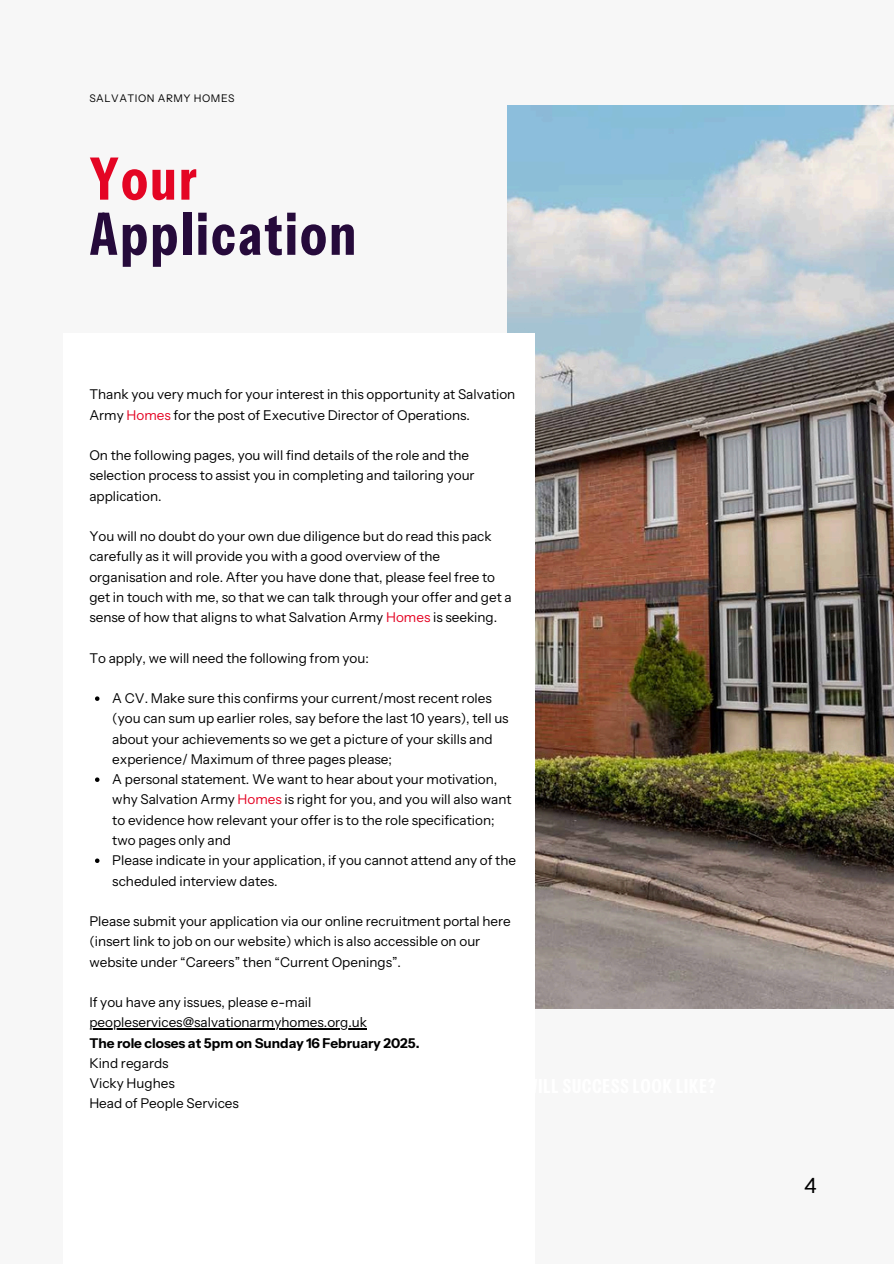
<style>
.page{position:relative;width:894px;height:1264px;background:#fff}
.page>*{position:absolute;margin:0;border:0;box-sizing:border-box;transform-origin:0 0}
.t1{font:700 58.5px/55.2px "Instrument Sans Condensed";letter-spacing:.035em;color:#260a3b}
.t2{font:21px "Instrument Sans";color:#000}
.t3{font:13.5px/20.2px "Instrument Sans";color:#000}
.t4{font:10.5px "Instrument Sans";letter-spacing:.05em;color:#000}
.s1{color:#e40524}
.s2{font-weight:700}
</style>
<div class="page">
<div style="left:0;top:0;width:893px;height:1263px;background:#f7f7f7"></div>
<img style="left:507px;top:106px;width:386px;height:902px">
<div style="left:64px;top:333px;width:470px;height:930px;background:#fff"></div>
<svg style="left:95px;top:696px;width:4px;height:5px"></svg>
<svg style="left:95px;top:777px;width:4px;height:5px"></svg>
<svg style="left:95px;top:858px;width:4px;height:5px"></svg>
<hr style="left:89px;top:1028px;width:278px;height:1px;background:#000">
<h2 class="t4" style="left:89px;top:92px;width:147px">SALVATION ARMY HOMES</h2>
<p class="t1" style="left:89px;top:151px;width:268px"><span class="s1">Your<br></span>Application</p>
<h1 class="t3" style="left:89px;top:384px;width:427px">Thank you very much for your interest in this opportunity at Salvation<br>Army <span class="s1">Homes</span> for the post of Executive Director of Operations.</h1>
<h4 class="t3" style="left:89px;top:445px;width:387px">On the following pages, you will find details of the role and the selection process to assist you in completing and tailoring your application.</h4>
<h4 class="t3" style="left:89px;top:526px;width:424px">You will no doubt do your own due diligence but do read this pack carefully as it will provide you with a good overview of the organisation and role. After you have done that, please feel free to get in touch with me, so that we can talk through your offer and get a sense of how that aligns to what Salvation Army <span class="s1">Homes</span> is seeking.</h4>
<h4 class="t3" style="left:89px;top:647px;width:281px">To apply, we will need the following from you:</h4>
<h4 class="t3" style="left:112px;top:688px;width:398px">A CV. Make sure this confirms your current/most recent roles (you can sum up earlier roles, say before the last 10 years), tell us about your achievements so we get a picture of your skills and experience/ Maximum of three pages please;</h4>
<p class="t3" style="left:112px;top:769px;width:401px">A personal statement. We want to hear about your motivation, why Salvation Army <span class="s1">Homes</span> is right for you, and you will also want to evidence how relevant your offer is to the role specification; two pages only and</p>
<p class="t3" style="left:112px;top:850px;width:405px">Please indicate in your application, if you cannot attend any of the scheduled interview dates.</p>
<p class="t3" style="left:89px;top:911px;width:423px">Please submit your application via our online recruitment portal here (insert link to job on our website) which is also accessible on our website under “Careers” then “Current Openings”.</p>
<h4 class="t3" style="left:89px;top:992px;width:223px">If you have any issues, please e-mail</h4>
<h4 class="t3" style="left:89px;top:1012px;width:331px">peopleservices@salvationarmyhomes.org.uk<br><span class="s2">The role closes at 5pm on Sunday 16 February 2025.<br></span>Kind regards<br>Vicky Hughes<br>Head of People Services</h4>
<h2 class="t2" style="left:804px;top:1172px;width:14px">4</h2>
</div>
